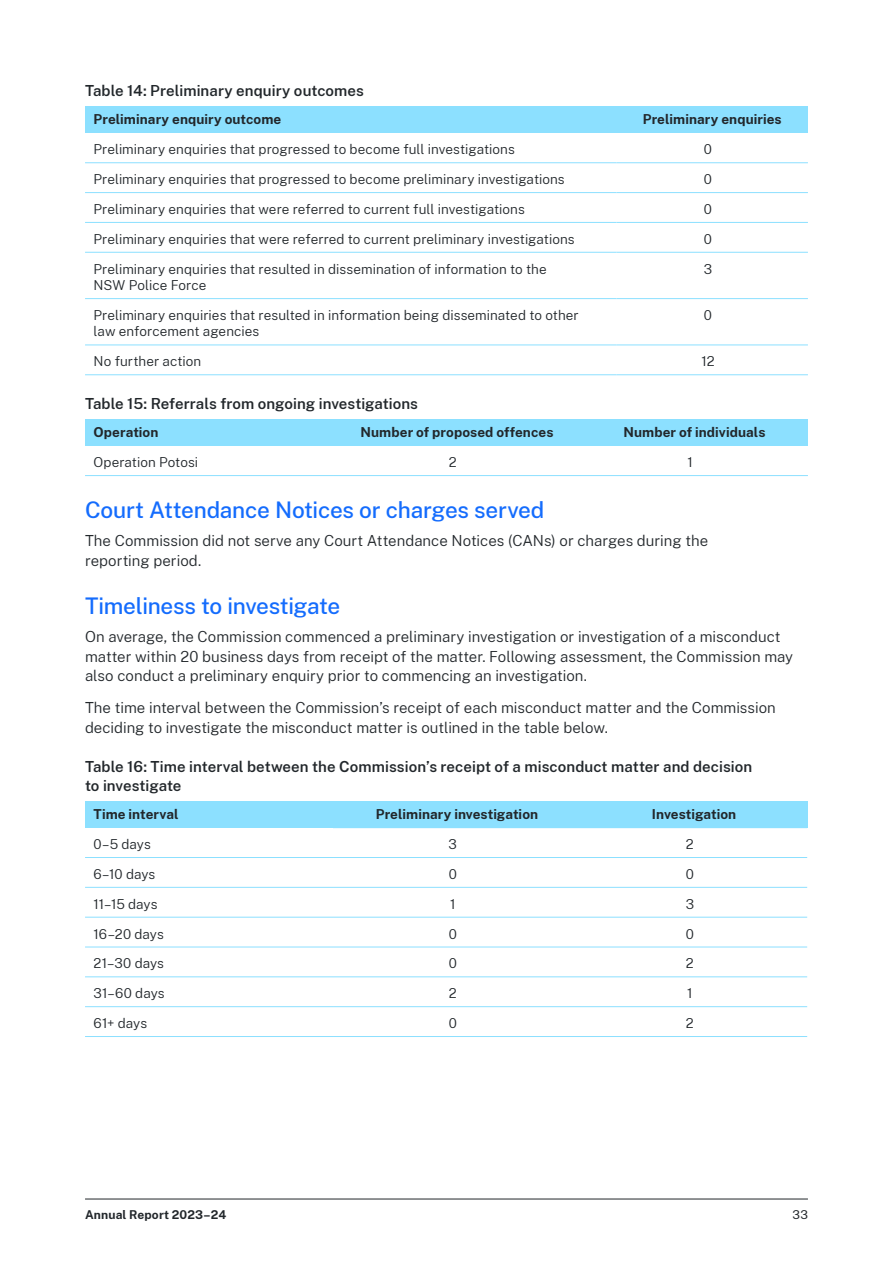
<style>
.page{position:relative;width:893px;height:1263px;background:#fff}
.page>*{position:absolute;margin:0;border:0;box-sizing:border-box;transform-origin:0 0}
.t1{font:500 22.5px "Public Sans";letter-spacing:-.01em;color:#146cfd}
.t2{font:300 15px/19.5px "Public Sans";color:#22272b}
.t3{font:600 15px/18.3px "Public Sans";letter-spacing:.005em;color:#22272b}
.t4{font:300 13.5px/16.5px "Public Sans";letter-spacing:.005em;color:#22272b}
.t5{font:700 13.5px "Public Sans";letter-spacing:.005em;color:#22272b}
.t6{font:700 12px "Public Sans";letter-spacing:.015em;color:#22272b}
.t7{font:12px "Public Sans";color:#22272b}
</style>
<div class="page">
<hr style="left:85px;top:1036px;width:248px;height:1px;background:#8ce0ff">
<hr style="left:85px;top:1199px;width:723px;height:1px;background:#22272b">
<hr style="left:333px;top:1036px;width:248px;height:1px;background:#8ce0ff">
<hr style="left:581px;top:1036px;width:226px;height:1px;background:#8ce0ff">
<hr style="left:85px;top:1006px;width:248px;height:1px;background:#8ce0ff">
<hr style="left:333px;top:1006px;width:248px;height:1px;background:#8ce0ff">
<hr style="left:581px;top:1006px;width:226px;height:1px;background:#8ce0ff">
<hr style="left:85px;top:976px;width:248px;height:1px;background:#8ce0ff">
<hr style="left:333px;top:976px;width:248px;height:1px;background:#8ce0ff">
<hr style="left:581px;top:976px;width:226px;height:1px;background:#8ce0ff">
<hr style="left:85px;top:947px;width:248px;height:1px;background:#8ce0ff">
<hr style="left:333px;top:947px;width:248px;height:1px;background:#8ce0ff">
<hr style="left:581px;top:947px;width:226px;height:1px;background:#8ce0ff">
<hr style="left:85px;top:917px;width:248px;height:1px;background:#8ce0ff">
<hr style="left:333px;top:917px;width:248px;height:1px;background:#8ce0ff">
<hr style="left:581px;top:917px;width:226px;height:1px;background:#8ce0ff">
<hr style="left:85px;top:887px;width:248px;height:1px;background:#8ce0ff">
<hr style="left:333px;top:887px;width:248px;height:1px;background:#8ce0ff">
<hr style="left:581px;top:887px;width:226px;height:1px;background:#8ce0ff">
<hr style="left:85px;top:857px;width:248px;height:1px;background:#8ce0ff">
<hr style="left:333px;top:857px;width:248px;height:1px;background:#8ce0ff">
<hr style="left:581px;top:857px;width:226px;height:1px;background:#8ce0ff">
<div style="left:85px;top:801px;width:248px;height:27px;background:#8ce0ff"></div>
<hr style="left:85px;top:475px;width:248px;height:1px;background:#8ce0ff">
<hr style="left:333px;top:475px;width:248px;height:1px;background:#8ce0ff">
<hr style="left:581px;top:475px;width:227px;height:1px;background:#8ce0ff">
<div style="left:581px;top:419px;width:227px;height:27px;background:#8ce0ff"></div>
<div style="left:333px;top:419px;width:248px;height:27px;background:#8ce0ff"></div>
<div style="left:85px;top:419px;width:248px;height:27px;background:#8ce0ff"></div>
<hr style="left:85px;top:374px;width:532px;height:1px;background:#8ce0ff">
<hr style="left:617px;top:374px;width:191px;height:1px;background:#8ce0ff">
<hr style="left:85px;top:345px;width:532px;height:1px;background:#8ce0ff">
<hr style="left:617px;top:345px;width:191px;height:1px;background:#8ce0ff">
<hr style="left:85px;top:298px;width:532px;height:1px;background:#8ce0ff">
<hr style="left:617px;top:298px;width:191px;height:1px;background:#8ce0ff">
<hr style="left:85px;top:252px;width:532px;height:1px;background:#8ce0ff">
<hr style="left:617px;top:252px;width:191px;height:1px;background:#8ce0ff">
<hr style="left:85px;top:222px;width:532px;height:1px;background:#8ce0ff">
<hr style="left:617px;top:222px;width:191px;height:1px;background:#8ce0ff">
<hr style="left:85px;top:192px;width:532px;height:1px;background:#8ce0ff">
<hr style="left:617px;top:192px;width:191px;height:1px;background:#8ce0ff">
<hr style="left:85px;top:162px;width:532px;height:1px;background:#8ce0ff">
<hr style="left:617px;top:162px;width:191px;height:1px;background:#8ce0ff">
<div style="left:617px;top:106px;width:191px;height:27px;background:#8ce0ff"></div>
<div style="left:85px;top:106px;width:532px;height:27px;background:#8ce0ff"></div>
<div style="left:333px;top:801px;width:248px;height:27px;background:#8ce0ff"></div>
<div style="left:581px;top:801px;width:226px;height:27px;background:#8ce0ff"></div>
<h5 class="t3" style="left:85px;top:80px;width:280px">Table 14: Preliminary enquiry outcomes</h5>
<p class="t5" style="left:94px;top:110px;width:189px">Preliminary enquiry outcome</p>
<p class="t5" style="left:643px;top:110px;width:140px">Preliminary enquiries</p>
<p class="t4" style="left:94px;top:140px;width:423px">Preliminary enquiries that progressed to become full investigations</p>
<p class="t4" style="left:704px;top:140px;width:10px">0</p>
<p class="t4" style="left:94px;top:170px;width:473px">Preliminary enquiries that progressed to become preliminary investigations</p>
<p class="t4" style="left:704px;top:170px;width:10px">0</p>
<p class="t4" style="left:94px;top:200px;width:433px">Preliminary enquiries that were referred to current full investigations</p>
<p class="t4" style="left:704px;top:200px;width:10px">0</p>
<p class="t4" style="left:94px;top:230px;width:483px">Preliminary enquiries that were referred to current preliminary investigations</p>
<p class="t4" style="left:704px;top:230px;width:10px">0</p>
<p class="t4" style="left:94px;top:260px;width:455px">Preliminary enquiries that resulted in dissemination of information to the<br>NSW Police Force</p>
<p class="t4" style="left:704px;top:260px;width:10px">3</p>
<p class="t4" style="left:94px;top:306px;width:487px">Preliminary enquiries that resulted in information being disseminated to other law enforcement agencies</p>
<p class="t4" style="left:704px;top:306px;width:10px">0</p>
<p class="t4" style="left:94px;top:353px;width:109px">No further action</p>
<p class="t4" style="left:701px;top:353px;width:15px">12</p>
<h5 class="t3" style="left:85px;top:393px;width:334px">Table 15: Referrals from ongoing investigations</h5>
<p class="t5" style="left:94px;top:422px;width:66px">Operation</p>
<p class="t5" style="left:360px;top:422px;width:194px">Number of proposed offences</p>
<p class="t5" style="left:623px;top:422px;width:144px">Number of individuals</p>
<p class="t4" style="left:94px;top:453px;width:106px">Operation Potosi</p>
<p class="t4" style="left:449px;top:453px;width:9px">2</p>
<p class="t4" style="left:687px;top:453px;width:7px">1</p>
<h4 class="t1" style="left:85px;top:494px;width:461px">Court Attendance Notices or charges served</h4>
<p class="t2" style="left:85px;top:530px;width:625px">The Commission did not serve any Court Attendance Notices (CANs) or charges during the reporting period.</p>
<h4 class="t1" style="left:85px;top:590px;width:257px">Timeliness to investigate</h4>
<p class="t2" style="left:85px;top:626px;width:710px">On average, the Commission commenced a preliminary investigation or investigation of a misconduct matter within 20 business days from receipt of the matter. Following assessment, the Commission may also conduct a preliminary enquiry prior to commencing an investigation.</p>
<p class="t2" style="left:85px;top:697px;width:692px">The time interval between the Commission’s receipt of each misconduct matter and the Commission deciding to investigate the misconduct matter is outlined in the table below.</p>
<h5 class="t3" style="left:85px;top:757px;width:669px">Table 16: Time interval between the Commission’s receipt of a misconduct matter and decision to investigate</h5>
<p class="t5" style="left:94px;top:804px;width:87px">Time interval</p>
<p class="t5" style="left:376px;top:804px;width:164px">Preliminary investigation</p>
<p class="t5" style="left:652px;top:804px;width:86px">Investigation</p>
<p class="t4" style="left:94px;top:835px;width:59px">0–5 days</p>
<p class="t4" style="left:449px;top:835px;width:10px">3</p>
<p class="t4" style="left:686px;top:835px;width:9px">2</p>
<p class="t4" style="left:94px;top:865px;width:63px">6–10 days</p>
<p class="t4" style="left:449px;top:865px;width:10px">0</p>
<p class="t4" style="left:686px;top:865px;width:10px">0</p>
<p class="t4" style="left:94px;top:895px;width:65px">11–15 days</p>
<p class="t4" style="left:450px;top:895px;width:7px">1</p>
<p class="t4" style="left:686px;top:895px;width:10px">3</p>
<p class="t4" style="left:94px;top:925px;width:72px">16–20 days</p>
<p class="t4" style="left:449px;top:925px;width:10px">0</p>
<p class="t4" style="left:686px;top:925px;width:10px">0</p>
<p class="t4" style="left:94px;top:954px;width:72px">21–30 days</p>
<p class="t4" style="left:449px;top:954px;width:10px">0</p>
<p class="t4" style="left:686px;top:954px;width:9px">2</p>
<p class="t4" style="left:94px;top:984px;width:72px">31–60 days</p>
<p class="t4" style="left:449px;top:984px;width:9px">2</p>
<p class="t4" style="left:687px;top:984px;width:7px">1</p>
<p class="t4" style="left:94px;top:1014px;width:55px">61+ days</p>
<p class="t4" style="left:449px;top:1014px;width:10px">0</p>
<p class="t4" style="left:686px;top:1014px;width:9px">2</p>
<p class="t6" style="left:85px;top:1206px;width:143px">Annual Report 2023–24</p>
<p class="t7" style="left:792px;top:1206px;width:17px">33</p>
</div>
